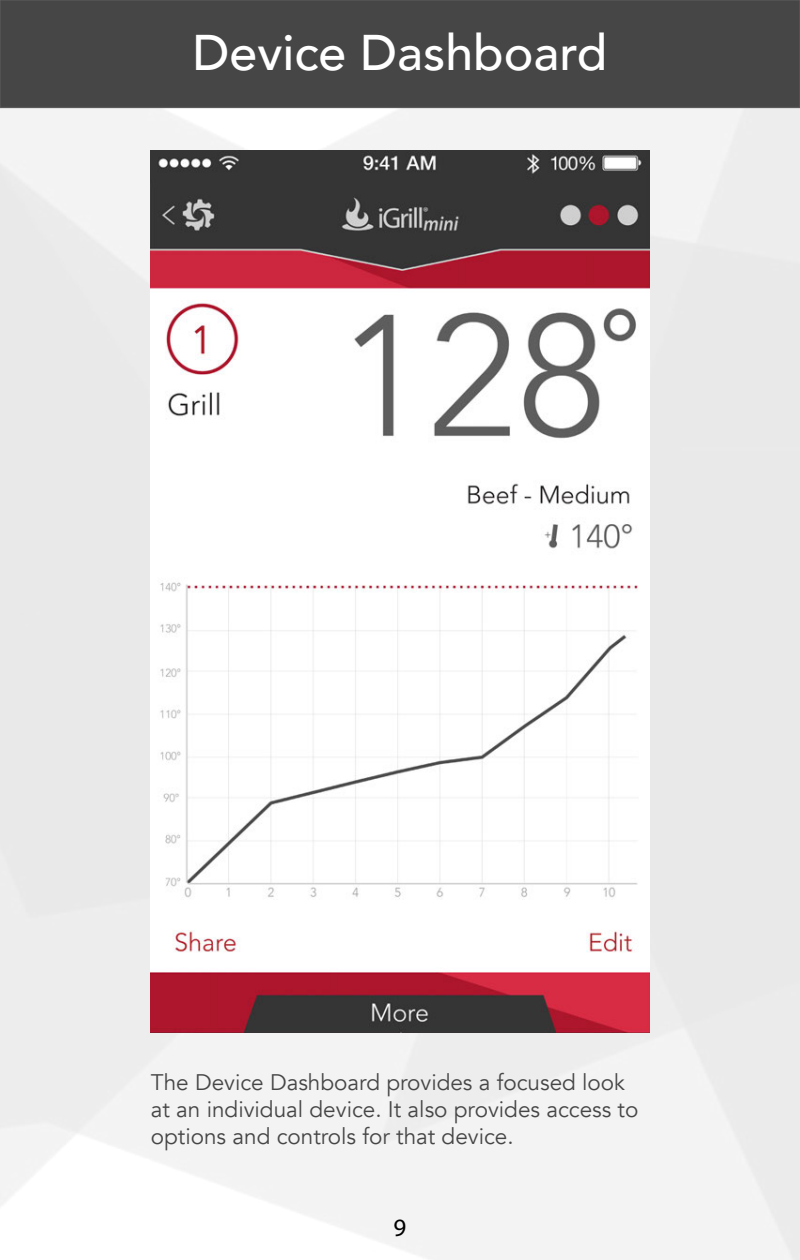
<style>
.page{position:relative;width:800px;height:1260px;background:#fff}
.page>*{position:absolute;margin:0;border:0;box-sizing:border-box;transform-origin:0 0}
.t1{font:500 50px "Avenir";color:#fff}
.t2{font:25px "Myriad Pro";color:#000}
.t3{font:22.5px/27px "Avenir";color:#464646}
</style>
<div class="page">
<img style="left:0;top:108px;width:799px;height:1152px">
<div style="left:0;top:0;width:800px;height:108px;background:#464646"></div>
<div style="left:0;top:0;width:800px;height:108px;border:1px solid #5a5a5a"></div>
<img style="left:151px;top:151px;width:498px;height:882px">
<h1 class="t1" style="left:193px;top:9px;width:417px">Device Dashboard</h1>
<p class="t3" style="left:151px;top:1069px;width:489px">The Device Dashboard provides a focused look at an individual device. It also provides access to options and controls for that device.</p>
<p class="t2" style="left:394px;top:1212px;width:14px">9</p>
</div>
